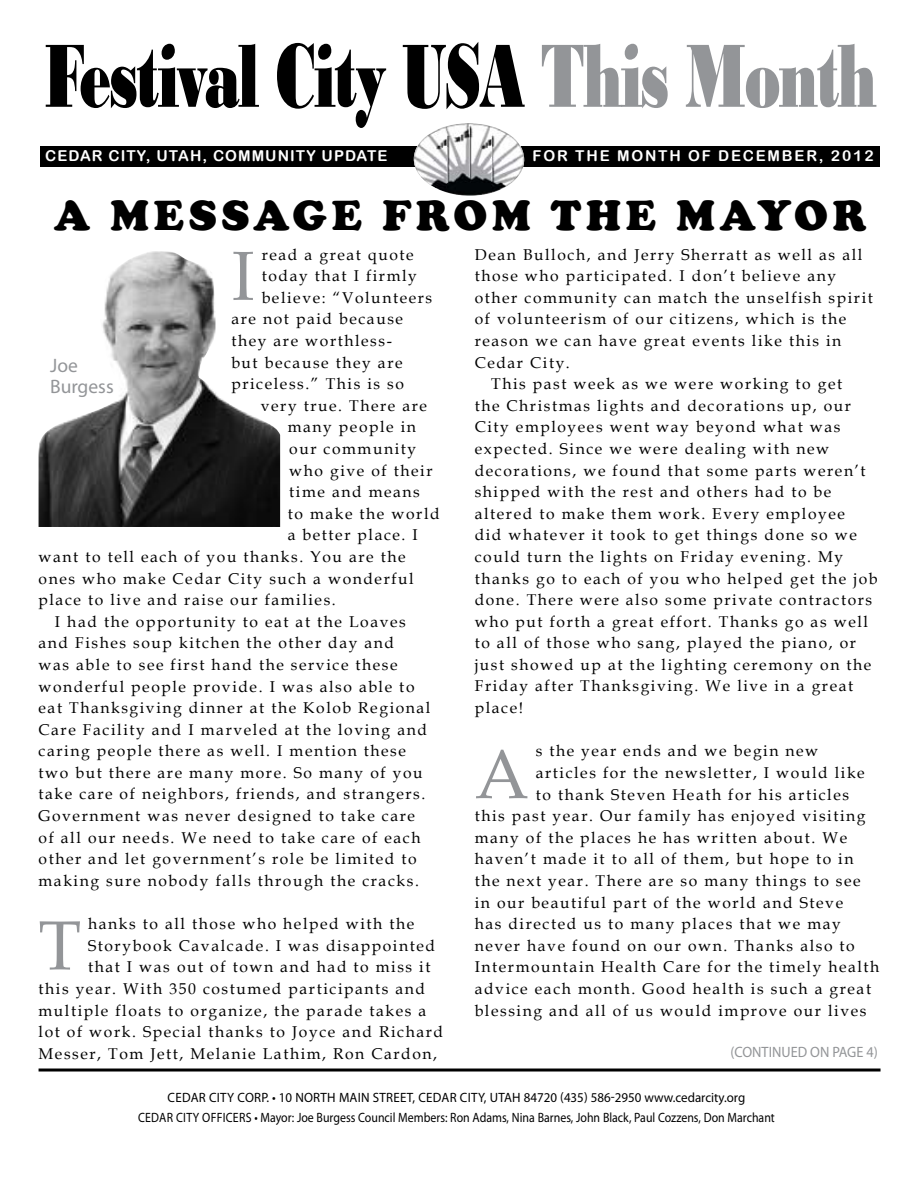
<style>
.page{position:relative;width:918px;height:1188px;background:#fff}
.page>*{position:absolute;margin:0;border:0;box-sizing:border-box;transform-origin:0 0}
.t1{font:94.5px "Bodoni MT Black";letter-spacing:-.03em;color:#000;scale:.63 1}
.t2{font:69.45px "Book Antiqua";color:#939598}
.t3{font:900 43.5px "Cooper";letter-spacing:.11em;color:#000}
.t4{font:19.5px/21px "Myriad Pro";color:#939598}
.t5{font:15.6px "Book Antiqua";letter-spacing:.1em;color:#000}
.t6{font:15px "Arial Rounded MT Bold";letter-spacing:.07em;color:#fff}
.t7{font:15px "Arial Rounded MT Bold";letter-spacing:.12em;color:#fff}
.t8{font:15px "Myriad Pro";color:#939598;scale:.95 1}
.t9{font:13.5px/19.5px "Myriad Pro";color:#000;scale:.96 1}
.t10{font:13.5px "Myriad Pro";letter-spacing:.02em;color:#000;scale:.96 1}
.s1{color:#939598}
</style>
<div class="page">
<div style="left:40px;top:147px;width:839px;height:20px;background:#000"></div>
<img style="left:413px;top:123px;width:112px;height:73px">
<img style="left:39px;top:251px;width:241px;height:276px">
<hr style="left:39px;top:1069px;width:842px;height:3px;background:#000">
<h1 class="t1" style="left:44px;top:20px;width:1324px">Festival City USA <span class="s1">This Month</span></h1>
<p class="t6" style="left:45px;top:147px;width:344px">CEDAR CITY, UTAH, COMMUNITY UPDATE</p>
<p class="t7" style="left:533px;top:147px;width:212px">FOR THE MONTH OF DECEM</p>
<p class="t6" style="left:782px;top:147px;width:93px">BER, 2012</p>
<h3 class="t3" style="left:54px;top:190px;width:814px">A MESSAGE FROM THE MAYOR</h3>
<h2 class="t2" style="left:231px;top:228px;width:25px">I</h2>
<p class="t5" style="left:262px;top:243px;width:153px">read a great quote</p>
<p class="t5" style="left:262px;top:265px;width:157px">today that I firmly</p>
<p class="t5" style="left:262px;top:287px;width:172px">believe: “Volunteers</p>
<p class="t5" style="left:231px;top:308px;width:173px">are not paid because</p>
<p class="t5" style="left:231px;top:330px;width:162px">they are worthless-</p>
<p class="t5" style="left:231px;top:351px;width:173px">but because they are</p>
<p class="t5" style="left:231px;top:373px;width:174px">priceless.” This is so</p>
<p class="t5" style="left:261px;top:395px;width:168px">very true. There are</p>
<p class="t5" style="left:288px;top:416px;width:130px">many people in</p>
<p class="t5" style="left:289px;top:438px;width:128px">our community</p>
<p class="t5" style="left:289px;top:459px;width:145px">who give of their</p>
<p class="t5" style="left:289px;top:481px;width:132px">time and means</p>
<p class="t5" style="left:288px;top:503px;width:153px">to make the world</p>
<p class="t5" style="left:288px;top:524px;width:132px">a better place. I</p>
<p class="t5" style="left:39px;top:546px;width:369px">want to tell each of you thanks. You are the</p>
<p class="t5" style="left:39px;top:567px;width:377px">ones who make Cedar City such a wonderful</p>
<p class="t5" style="left:39px;top:589px;width:299px">place to live and raise our families.</p>
<p class="t5" style="left:55px;top:611px;width:352px">I had the opportunity to eat at the Loaves</p>
<p class="t5" style="left:39px;top:632px;width:357px">and Fishes soup kitchen the other day and</p>
<p class="t5" style="left:39px;top:654px;width:361px">was able to see first hand the service these</p>
<p class="t5" style="left:39px;top:675px;width:377px">wonderful people provide. I was also able to</p>
<p class="t5" style="left:39px;top:697px;width:393px">eat Thanksgiving dinner at the Kolob Regional</p>
<p class="t5" style="left:39px;top:719px;width:390px">Care Facility and I marveled at the loving and</p>
<p class="t5" style="left:39px;top:740px;width:369px">caring people there as well. I mention these</p>
<p class="t5" style="left:39px;top:762px;width:386px">two but there are many more. So many of you</p>
<p class="t5" style="left:39px;top:783px;width:388px">take care of neighbors, friends, and strangers.</p>
<p class="t5" style="left:39px;top:805px;width:378px">Government was never designed to take care</p>
<p class="t5" style="left:39px;top:827px;width:384px">of all our needs. We need to take care of each</p>
<p class="t5" style="left:39px;top:848px;width:380px">other and let government’s role be limited to</p>
<p class="t5" style="left:39px;top:870px;width:382px">making sure nobody falls through the cracks.</p>
<h2 class="t2" style="left:39px;top:897px;width:44px">T</h2>
<p class="t5" style="left:88px;top:913px;width:328px">hanks to all those who helped with the</p>
<p class="t4" style="left:50px;top:355px;width:65px">Joe<br>Burgess</p>
<p class="t5" style="left:88px;top:935px;width:348px">Storybook Cavalcade. I was disappointed</p>
<p class="t5" style="left:88px;top:956px;width:344px">that I was out of town and had to miss it</p>
<p class="t5" style="left:39px;top:978px;width:388px">this year. With 350 costumed participants and</p>
<p class="t5" style="left:39px;top:999px;width:389px">multiple floats to organize, the parade takes a</p>
<p class="t5" style="left:39px;top:1021px;width:406px">lot of work. Special thanks to Joyce and Richard</p>
<p class="t5" style="left:39px;top:1043px;width:400px">Messer, Tom Jett, Melanie Lathim, Ron Cardon,</p>
<p class="t5" style="left:475px;top:243px;width:389px">Dean Bulloch, and Jerry Sherratt as well as all</p>
<p class="t5" style="left:475px;top:265px;width:363px">those who participated. I don’t believe any</p>
<p class="t5" style="left:475px;top:287px;width:400px">other community can match the unselfish spirit</p>
<p class="t5" style="left:475px;top:308px;width:373px">of volunteerism of our citizens, which is the</p>
<p class="t5" style="left:475px;top:330px;width:368px">reason we can have great events like this in</p>
<p class="t5" style="left:475px;top:351px;width:97px">Cedar City.</p>
<p class="t5" style="left:491px;top:373px;width:353px">This past week as we were working to get</p>
<p class="t5" style="left:475px;top:395px;width:378px">the Christmas lights and decorations up, our</p>
<p class="t5" style="left:475px;top:416px;width:367px">City employees went way beyond what was</p>
<p class="t5" style="left:475px;top:438px;width:356px">expected. Since we were dealing with new</p>
<p class="t5" style="left:475px;top:459px;width:392px">decorations, we found that some parts weren’t</p>
<p class="t5" style="left:475px;top:481px;width:358px">shipped with the rest and others had to be</p>
<p class="t5" style="left:475px;top:503px;width:372px">altered to make them work. Every employee</p>
<p class="t5" style="left:475px;top:524px;width:384px">did whatever it took to get things done so we</p>
<p class="t5" style="left:475px;top:546px;width:370px">could turn the lights on Friday evening. My</p>
<p class="t5" style="left:475px;top:567px;width:404px">thanks go to each of you who helped get the job</p>
<p class="t5" style="left:475px;top:589px;width:399px">done. There were also some private contractors</p>
<p class="t5" style="left:475px;top:611px;width:395px">who put forth a great effort. Thanks go as well</p>
<p class="t5" style="left:475px;top:632px;width:383px">to all of those who sang, played the piano, or</p>
<p class="t5" style="left:475px;top:654px;width:398px">just showed up at the lighting ceremony on the</p>
<p class="t5" style="left:475px;top:675px;width:380px">Friday after Thanksgiving. We live in a great</p>
<p class="t5" style="left:475px;top:697px;width:50px">place!</p>
<h2 class="t2" style="left:475px;top:726px;width:56px">A</h2>
<p class="t5" style="left:536px;top:740px;width:284px">s the year ends and we begin new</p>
<p class="t5" style="left:536px;top:762px;width:331px">articles for the newsletter, I would like</p>
<p class="t5" style="left:536px;top:783px;width:315px">to thank Steven Heath for his articles</p>
<p class="t5" style="left:475px;top:805px;width:392px">this past year. Our family has enjoyed visiting</p>
<p class="t5" style="left:475px;top:827px;width:374px">many of the places he has written about. We</p>
<p class="t5" style="left:475px;top:848px;width:380px">haven’t made it to all of them, but hope to in</p>
<p class="t5" style="left:475px;top:870px;width:387px">the next year. There are so many things to see</p>
<p class="t5" style="left:475px;top:891px;width:370px">in our beautiful part of the world and Steve</p>
<p class="t5" style="left:475px;top:913px;width:368px">has directed us to many places that we may</p>
<p class="t5" style="left:475px;top:935px;width:382px">never have found on our own. Thanks also to</p>
<p class="t5" style="left:475px;top:956px;width:406px">Intermountain Health Care for the timely health</p>
<p class="t5" style="left:475px;top:978px;width:398px">advice each month. Good health is such a great</p>
<p class="t5" style="left:475px;top:999px;width:393px">blessing and all of us would improve our lives</p>
<p class="t8" style="left:731px;top:1043px;width:157px">(CONTINUED ON PAGE 4)</p>
<p class="t9" style="left:138px;top:1088px;width:665px;text-indent:386px">84720 (435) 586-2950 www.cedarcity.org<br>CEDAR CITY OFFICERS • Mayor: Joe Burgess Council Members: Ron Adams, Nina Barnes, John Black, Paul Cozzens, Don Marchant</p>
<p class="t10" style="left:168px;top:1089px;width:198px">CEDAR CITY CORP. • 10 NORTH main</p>
<p class="t9" style="left:373px;top:1088px;width:15px">street</p>
<p class="t9" style="left:413px;top:1088px;width:15px">, cedar</p>
<p class="t9" style="left:460px;top:1088px;width:8px">city</p>
<p class="t9" style="left:484px;top:1088px;width:24px">, utah</p>
</div>
